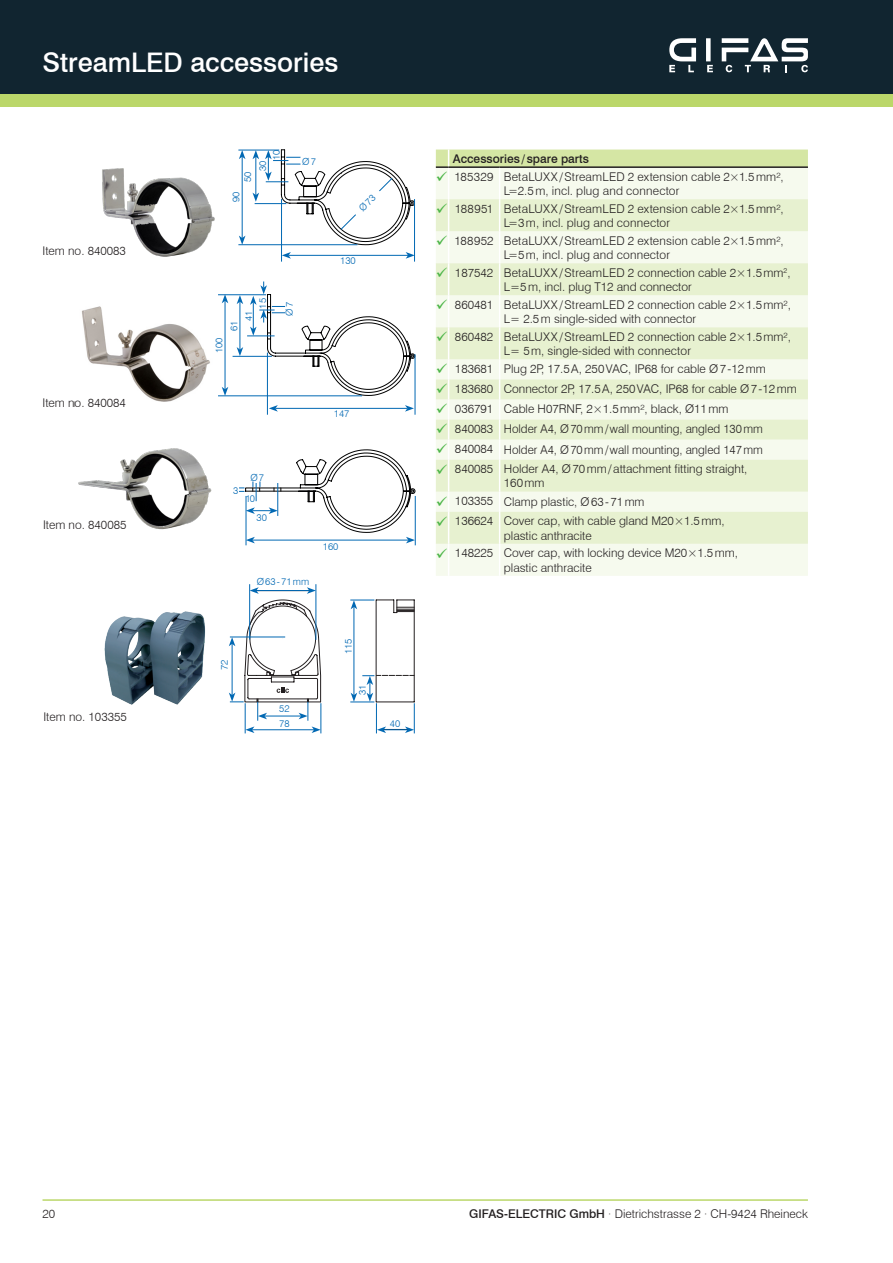
<style>
.page{position:relative;width:893px;height:1263px;background:#fff}
.page>*{position:absolute;margin:0;border:0;box-sizing:border-box;transform-origin:0 0}
.t1{font:500 27px "Swiss 721 BT";color:#fff}
.t2{font:300 12px/14.4px "Swiss 721 BT";color:#231f20}
.t3{font:500 12px "Swiss 721 BT";color:#231f20}
.t4{font:300 9.75px/14.5px "Swiss 721 BT";color:#0168b3}
.s1{color:#4bb547}
.s2{font-style:italic}
.s3{font-weight:500}
</style>
<div class="page">
<div style="left:0;top:89px;width:893px;height:17px;background:#bbd76a"></div>
<div style="left:0;top:0;width:893px;height:94px;background:#112530"></div>
<hr style="left:43px;top:1199px;width:765px;height:2px;background:#bbd76a">
<div style="left:706px;top:38px;width:5px;height:23px;background:#fff"></div>
<svg style="left:669px;top:38px;width:27px;height:34px"></svg>
<svg style="left:707px;top:65px;width:6px;height:7px"></svg>
<svg style="left:722px;top:38px;width:86px;height:34px"></svg>
<div style="left:436px;top:168px;width:372px;height:408px;background:#f6faee"></div>
<svg style="left:436px;top:199px;width:372px;height:345px;background:#edf4dc"></svg>
<hr style="left:499px;top:168px;width:1px;height:31px;background:#fff">
<hr style="left:499px;top:199px;width:1px;height:32px;background:#fff">
<hr style="left:499px;top:231px;width:1px;height:32px;background:#fff">
<hr style="left:499px;top:263px;width:1px;height:32px;background:#fff">
<hr style="left:499px;top:295px;width:1px;height:32px;background:#fff">
<hr style="left:499px;top:327px;width:1px;height:32px;background:#fff">
<hr style="left:448px;top:168px;width:1px;height:31px;background:#fff">
<hr style="left:448px;top:199px;width:1px;height:32px;background:#fff">
<hr style="left:448px;top:231px;width:1px;height:32px;background:#fff">
<hr style="left:448px;top:263px;width:1px;height:32px;background:#fff">
<hr style="left:448px;top:295px;width:1px;height:32px;background:#fff">
<hr style="left:448px;top:327px;width:1px;height:32px;background:#fff">
<svg style="left:448px;top:359px;width:1px;height:101px"></svg>
<hr style="left:448px;top:460px;width:1px;height:32px;background:#fff">
<svg style="left:448px;top:492px;width:1px;height:20px"></svg>
<hr style="left:448px;top:512px;width:1px;height:32px;background:#fff">
<hr style="left:448px;top:544px;width:1px;height:32px;background:#fff">
<svg style="left:499px;top:359px;width:1px;height:101px"></svg>
<hr style="left:499px;top:460px;width:1px;height:32px;background:#fff">
<svg style="left:499px;top:492px;width:1px;height:20px"></svg>
<hr style="left:499px;top:512px;width:1px;height:32px;background:#fff">
<hr style="left:499px;top:544px;width:1px;height:32px;background:#fff">
<div style="left:436px;top:150px;width:372px;height:18px;background:#d5e6a4"></div>
<hr style="left:449px;top:166px;width:51px;height:2px;background:#231f20">
<hr style="left:500px;top:166px;width:308px;height:2px;background:#231f20">
<img style="left:78px;top:448px;width:134px;height:82px">
<hr style="left:415px;top:496px;width:1px;height:49px;background:#0168b3">
<hr style="left:246px;top:496px;width:1px;height:49px;background:#0168b3">
<svg style="left:239px;top:450px;width:176px;height:93px"></svg>
<img style="left:102px;top:168px;width:113px;height:89px">
<hr style="left:281px;top:199px;width:1px;height:63px;background:#0168b3">
<hr style="left:414px;top:199px;width:1px;height:63px;background:#0168b3">
<hr style="left:255px;top:203px;width:31px;height:1px;background:#0168b3">
<hr style="left:238px;top:150px;width:41px;height:1px;background:#0168b3">
<hr style="left:238px;top:244px;width:119px;height:1px;background:#0168b3">
<hr style="left:288px;top:255px;width:120px;height:1px;background:#0168b3">
<svg style="left:282px;top:252px;width:9px;height:7px"></svg>
<svg style="left:406px;top:252px;width:8px;height:7px"></svg>
<hr style="left:242px;top:157px;width:1px;height:81px;background:#0168b3">
<svg style="left:239px;top:150px;width:6px;height:9px"></svg>
<svg style="left:239px;top:236px;width:6px;height:9px"></svg>
<hr style="left:256px;top:157px;width:1px;height:38px;background:#0168b3">
<svg style="left:252px;top:150px;width:7px;height:9px"></svg>
<svg style="left:252px;top:193px;width:7px;height:9px"></svg>
<img style="left:104px;top:611px;width:101px;height:94px">
<hr style="left:415px;top:354px;width:1px;height:61px;background:#0168b3">
<hr style="left:267px;top:353px;width:1px;height:62px;background:#0168b3">
<hr style="left:218px;top:396px;width:144px;height:1px;background:#0168b3">
<hr style="left:233px;top:356px;width:39px;height:1px;background:#0168b3">
<hr style="left:218px;top:294px;width:48px;height:1px;background:#0168b3">
<hr style="left:225px;top:301px;width:1px;height:88px;background:#0168b3">
<svg style="left:222px;top:294px;width:6px;height:9px"></svg>
<svg style="left:222px;top:387px;width:6px;height:9px"></svg>
<svg style="left:237px;top:281px;width:178px;height:131px"></svg>
<img style="left:82px;top:306px;width:128px;height:96px">
<hr style="left:414px;top:600px;width:1px;height:102px;background:#231f20">
<hr style="left:376px;top:600px;width:1px;height:102px;background:#231f20">
<svg style="left:377px;top:726px;width:37px;height:7px"></svg>
<hr style="left:256px;top:590px;width:53px;height:1px;background:#0168b3">
<svg style="left:250px;top:587px;width:9px;height:7px"></svg>
<svg style="left:307px;top:587px;width:9px;height:7px"></svg>
<hr style="left:354px;top:607px;width:1px;height:88px;background:#0168b3">
<hr style="left:249px;top:584px;width:1px;height:55px;background:#0168b3">
<svg style="left:350px;top:600px;width:64px;height:13px"></svg>
<svg style="left:350px;top:675px;width:64px;height:28px"></svg>
<hr style="left:316px;top:584px;width:1px;height:56px;background:#0168b3">
<hr style="left:414px;top:703px;width:1px;height:30px;background:#0168b3">
<hr style="left:376px;top:703px;width:1px;height:30px;background:#0168b3">
<hr style="left:321px;top:703px;width:1px;height:30px;background:#0168b3">
<svg style="left:229px;top:600px;width:92px;height:133px"></svg>
<svg style="left:265px;top:150px;width:150px;height:96px"></svg>
<h1 class="t1" style="left:43px;top:46px;width:297px">StreamLED accessories</h1>
<p class="t2" style="left:43px;top:244px;width:85px">Item no. 840083</p>
<p class="t2" style="left:43px;top:396px;width:85px">Item no. 840084</p>
<p class="t2" style="left:43px;top:518px;width:85px">Item no. 840085</p>
<p class="t2" style="left:43px;top:709px;width:85px">Item no. 103355</p>
<p class="t4" style="left:269px;top:160px;width:11px;rotate:-90deg">10</p>
<p class="t4" style="left:255px;top:171px;width:12px;rotate:-90deg">30</p>
<p class="t4" style="left:240px;top:182px;width:12px;rotate:-90deg">50</p>
<p class="t4" style="left:229px;top:202px;width:12px;rotate:-90deg">90</p>
<p class="t4" style="left:302px;top:154px;width:15px">Ø7</p>
<p class="t4" style="left:255px;top:308px;width:12px;rotate:-90deg">15</p>
<p class="t4" style="left:282px;top:316px;width:15px;rotate:-90deg">Ø7</p>
<p class="t4" style="left:227px;top:321px;width:12px;text-indent:-10px;rotate:-90deg">61<br>41</p>
<p class="t4" style="left:212px;top:353px;width:17px;rotate:-90deg">100</p>
<p class="t4" style="left:340px;top:254px;width:17px">130</p>
<p class="t4" style="left:334px;top:406px;width:17px">147</p>
<p class="t4" style="left:233px;top:483px;width:7px">3</p>
<p class="t4" style="left:250px;top:470px;width:15px">Ø7</p>
<p class="t4" style="left:245px;top:491px;width:11px">10</p>
<p class="t4" style="left:257px;top:510px;width:12px">30</p>
<p class="t4" style="left:257px;top:574px;width:54px">Ø63-71mm</p>
<p class="t4" style="left:323px;top:539px;width:17px">160</p>
<p class="t4" style="left:217px;top:670px;width:12px;rotate:-90deg">72</p>
<p class="t4" style="left:279px;top:701px;width:12px">52</p>
<p class="t4" style="left:279px;top:716px;width:12px">78</p>
<p class="t4" style="left:341px;top:654px;width:17px;rotate:-90deg">115</p>
<p class="t4" style="left:355px;top:695px;width:12px;rotate:-90deg">31</p>
<p class="t4" style="left:390px;top:716px;width:12px">40</p>
<p class="t3" style="left:453px;top:151px;width:138px">Accessories/spare parts</p>
<p class="t2" style="left:504px;top:169px;width:281px;text-indent:-68px"><span class="s1">✓</span> 185329 BetaLUXX/StreamLED 2 extension cable 2×1.5mm²,<br>L=2.5m, incl. plug and connector</p>
<p class="t2" style="left:504px;top:201px;width:281px;text-indent:-68px"><span class="s1">✓</span> 188951 BetaLUXX/StreamLED 2 extension cable 2×1.5mm²,<br>L=3m, incl. plug and connector</p>
<p class="t2" style="left:504px;top:233px;width:281px;text-indent:-68px"><span class="s1">✓</span> 188952 BetaLUXX/StreamLED 2 extension cable 2×1.5mm²,<br>L=5m, incl. plug and connector</p>
<p class="t2" style="left:504px;top:265px;width:288px;text-indent:-68px"><span class="s1">✓</span> 187542 BetaLUXX/StreamLED 2 connection cable 2<span class="s2">×</span>1.5mm<sup>2</sup>,<br>L=5m, incl. plug T12 and connector</p>
<p class="t2" style="left:504px;top:297px;width:289px;text-indent:-68px"><span class="s1">✓</span> 860481 BetaLUXX/StreamLED 2 connection cable 2×1.5mm²,<br>L= 2.5m single-sided with connector</p>
<p class="t2" style="left:504px;top:329px;width:289px;text-indent:-68px"><span class="s1">✓</span> 860482 BetaLUXX/StreamLED 2 connection cable 2×1.5mm²,<br>L= 5m, single-sided with connector</p>
<p class="t2" style="left:436px;top:361px;width:331px"><span class="s1">✓</span> 183681 Plug 2P, 17.5A, 250VAC, IP68 for cable Ø7-12mm</p>
<p class="t2" style="left:436px;top:381px;width:362px"><span class="s1">✓</span> 183680 Connector 2P, 17.5A, 250VAC, IP68 for cable Ø7-12mm</p>
<p class="t2" style="left:436px;top:401px;width:294px"><span class="s1">✓</span> 036791 Cable H07RNF, 2×1.5mm², black, Ø11mm</p>
<p class="t2" style="left:436px;top:421px;width:328px"><span class="s1">✓</span> 840083 Holder A4, Ø70mm/wall mounting, angled 130mm</p>
<p class="t2" style="left:436px;top:443px;width:328px"><span class="s1">✓</span> 840084 Holder A4, Ø70mm/wall mounting, angled 147mm</p>
<p class="t2" style="left:504px;top:461px;width:245px;text-indent:-68px"><span class="s1">✓</span> 840085 Holder A4, Ø70mm/attachment fitting straight,<br>160mm</p>
<p class="t2" style="left:436px;top:495px;width:210px"><span class="s1">✓</span> 103355 Clamp plastic, Ø63-71mm</p>
<p class="t2" style="left:504px;top:514px;width:222px;text-indent:-68px"><span class="s1">✓</span> 136624 Cover cap, with cable gland M20×1.5mm, plastic anthracite</p>
<p class="t2" style="left:504px;top:546px;width:236px;text-indent:-68px"><span class="s1">✓</span> 148225 Cover cap, with locking device M20×1.5mm, plastic anthracite</p>
<p class="t2" style="left:43px;top:1207px;width:14px">20</p>
<p class="t2" style="left:469px;top:1207px;width:340px"><span class="s3">GIFAS-ELECTRIC GmbH</span> · Dietrichstrasse 2 · CH-9424 Rheineck</p>
</div>
